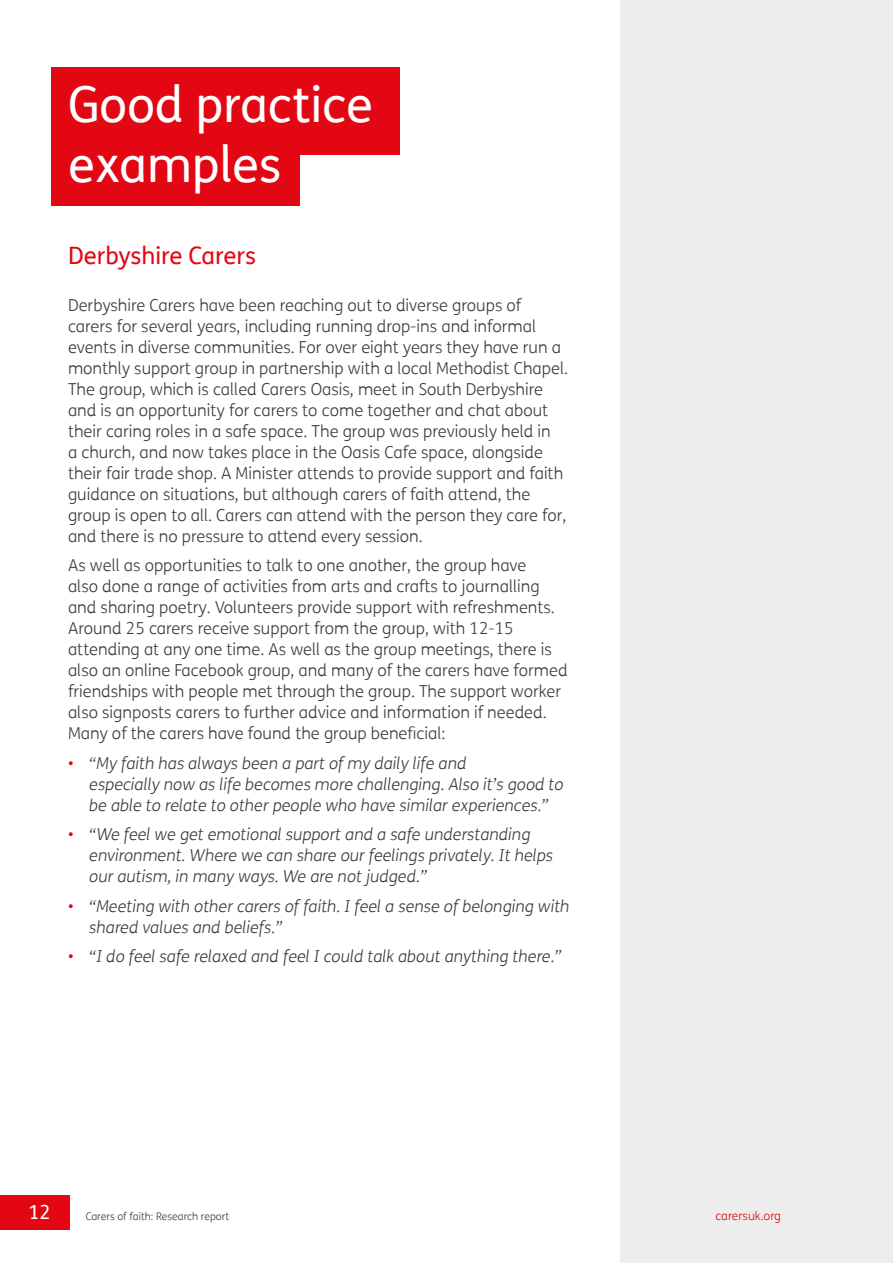
<style>
.page{position:relative;width:893px;height:1263px;background:#fff}
.page>*{position:absolute;margin:0;border:0;box-sizing:border-box;transform-origin:0 0}
.H2_-Section_header{font:49.5px/59.4px "FS Me";letter-spacing:-.005em;color:#fff}
.H3_-_Subheader{font:24px "FS Me";color:#e30613}
.t1{font:19.5px "FS Me";color:#fff}
.P_-_Body{font:300 16.5px/21px "FS Me";color:#3c3c3b}
.t2{font:italic 300 16.5px/21px "FS Me";color:#3c3c3b}
.t3{font:300 12px "FS Me";color:#e30613}
.t4{font:300 10.5px "FS Me";color:#3c3c3b}
.s1{font-style:normal;color:#e30613}
</style>
<div class="page">
<div style="left:621px;top:0;width:272px;height:1263px;background:#ededed"></div>
<div style="left:51px;top:67px;width:349px;height:88px;background:#e30613"></div>
<div style="left:51px;top:133px;width:249px;height:72px;background:#e30613"></div>
<div style="left:0;top:1195px;width:70px;height:34px;background:#e30613"></div>
<h2 class="H2_-Section_header" style="left:68px;top:74px;width:306px">Good practice examples</h2>
<h3 class="H3_-_Subheader" style="left:68px;top:239px;width:190px">Derbyshire Carers</h3>
<p class="P_-_Body" style="left:68px;top:294px;width:501px">Derbyshire Carers have been reaching out to diverse groups of carers for several years, including running drop-ins and informal events in diverse communities. For over eight years they have run a monthly support group in partnership with a local Methodist Chapel.<br>The group, which is called Carers Oasis, meet in South Derbyshire and is an opportunity for carers to come together and chat about their caring roles in a safe space. The group was previously held in<br>a church, and now takes place in the Oasis Cafe space, alongside their fair trade shop. A Minister attends to provide support and faith guidance on situations, but although carers of faith attend, the group is open to all. Carers can attend with the person they care for, and there is no pressure to attend every session.</p>
<p class="P_-_Body" style="left:68px;top:555px;width:501px">As well as opportunities to talk to one another, the group have<br>also done a range of activities from arts and crafts to journalling and sharing poetry. Volunteers provide support with refreshments.<br>Around 25 carers receive support from the group, with 12-15 attending at any one time. As well as the group meetings, there is also an online Facebook group, and many of the carers have formed friendships with people met through the group. The support worker also signposts carers to further advice and information if needed.<br>Many of the carers have found the group beneficial:</p>
<p class="t2" style="left:89px;top:752px;width:476px;text-indent:-21px"><span class="s1">•</span> “My faith has always been a part of my daily life and<br>especially now as life becomes more challenging. Also it’s good to be able to relate to other people who have similar experiences.”</p>
<p class="t2" style="left:89px;top:824px;width:465px;text-indent:-21px"><span class="s1">•</span> “We feel we get emotional support and a safe understanding environment. Where we can share our feelings privately. It helps our autism, in many ways. We are not judged.”</p>
<p class="t2" style="left:89px;top:895px;width:482px;text-indent:-21px"><span class="s1">•</span> “Meeting with other carers of faith. I feel a sense of belonging with shared values and beliefs.”</p>
<p class="t2" style="left:68px;top:946px;width:495px"><span class="s1">•</span> “I do feel safe relaxed and feel I could talk about anything there.”</p>
<p class="t1" style="left:28px;top:1199px;width:24px">12</p>
<p class="t4" style="left:86px;top:1209px;width:145px">Carers of faith: Research report</p>
<p class="t3" style="left:715px;top:1207px;width:67px">carersuk.org</p>
</div>
